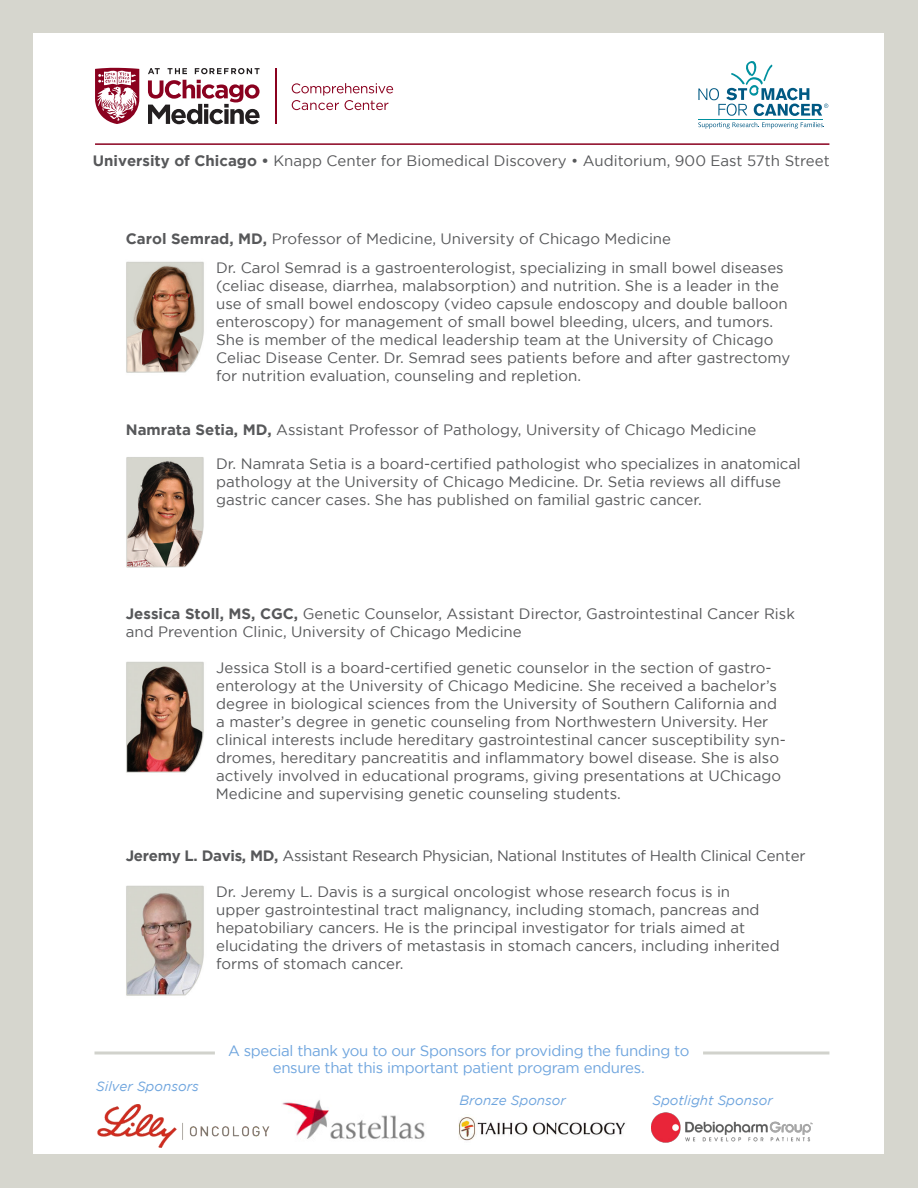
<style>
.page{position:relative;width:918px;height:1188px;background:#d6d6ce}
.page>*{position:absolute;margin:0;border:0;box-sizing:border-box;transform-origin:0 0}
.t1{font:15px/18px "Gotham";color:#57585a}
.t2{font:15px "Gotham";letter-spacing:-.02em;color:#6fa5de}
.t3{font:15px "Gotham";letter-spacing:-.02em;color:#57585a}
.t4{font:italic 13.5px "Gotham";color:#6fa5de}
.s1{font-weight:700}
</style>
<div class="page">
<div style="left:34px;top:34px;width:850px;height:1120px;background:#fff"></div>
<hr style="left:275px;top:68px;width:1px;height:56px;background:#8a011f">
<svg style="left:95px;top:68px;width:44px;height:56px"></svg>
<svg style="left:148px;top:80px;width:112px;height:44px"></svg>
<svg style="left:148px;top:68px;width:12px;height:6px"></svg>
<svg style="left:168px;top:68px;width:19px;height:6px"></svg>
<svg style="left:195px;top:68px;width:65px;height:6px"></svg>
<svg style="left:292px;top:83px;width:101px;height:27px"></svg>
<hr style="left:95px;top:143px;width:734px;height:2px;background:#8a011f">
<hr style="left:698px;top:119px;width:125px;height:1px;background:#00919f">
<svg style="left:698px;top:122px;width:126px;height:7px"></svg>
<svg style="left:698px;top:61px;width:130px;height:55px"></svg>
<hr style="left:94px;top:1052px;width:121px;height:2px;background:#d1d2cc">
<hr style="left:703px;top:1052px;width:126px;height:2px;background:#d1d2cc">
<img style="left:126px;top:261px;width:78px;height:112px">
<img style="left:126px;top:457px;width:78px;height:111px">
<img style="left:126px;top:661px;width:78px;height:112px">
<img style="left:126px;top:885px;width:78px;height:111px">
<img style="left:97px;top:1104px;width:173px;height:43px">
<img style="left:459px;top:1117px;width:166px;height:24px">
<img style="left:282px;top:1100px;width:143px;height:39px">
<img style="left:652px;top:1112px;width:160px;height:31px">
<p class="t1" style="left:93px;top:151px;width:738px"><span class="s1">University of Chicago •</span> Knapp Center for Biomedical Discovery • Auditorium, 900 East 57th Street</p>
<p class="t1" style="left:126px;top:230px;width:547px"><span class="s1">Carol Semrad, MD,</span> Professor of Medicine, University of Chicago Medicine</p>
<p class="t1" style="left:216px;top:258px;width:576px">Dr. Carol Semrad is a gastroenterologist, specializing in small bowel diseases (celiac disease, diarrhea, malabsorption) and nutrition. She is a leader in the use of small bowel endoscopy (video capsule endoscopy and double balloon enteroscopy) for management of small bowel bleeding, ulcers, and tumors.<br>She is member of the medical leadership team at the University of Chicago Celiac Disease Center. Dr. Semrad sees patients before and after gastrectomy for nutrition evaluation, counseling and repletion.</p>
<p class="t1" style="left:126px;top:420px;width:632px"><span class="s1">Namrata Setia, MD,</span> Assistant Professor of Pathology, University of Chicago Medicine</p>
<p class="t1" style="left:216px;top:455px;width:586px">Dr. Namrata Setia is a board-certified pathologist who specializes in anatomical pathology at the University of Chicago Medicine. Dr. Setia reviews all diffuse gastric cancer cases. She has published on familial gastric cancer.</p>
<p class="t1" style="left:126px;top:605px;width:671px"><span class="s1">Jessica Stoll, MS, CGC,</span> Genetic Counselor, Assistant Director, Gastrointestinal Cancer Risk and Prevention Clinic, University of Chicago Medicine</p>
<p class="t1" style="left:216px;top:659px;width:572px">Jessica Stoll is a board-certified genetic counselor in the section of gastro&shy;enterology at the University of Chicago Medicine. She received a bachelor’s degree in biological sciences from the University of Southern California and a master’s degree in genetic counseling from Northwestern University. Her clinical interests include hereditary gastrointestinal cancer susceptibility syn&shy;dromes, hereditary pancreatitis and inflammatory bowel disease. She is also actively involved in educational programs, giving presentations at UChicago Medicine and supervising genetic counseling students.</p>
<p class="t3" style="left:126px;top:847px;width:681px"><span class="s1">Jeremy L. Davis, MD,</span> Assistant Research Physician, National Institutes of Health Clinical Center</p>
<p class="t1" style="left:216px;top:882px;width:565px">Dr. Jeremy L. Davis is a surgical oncologist whose research focus is in<br>upper gastrointestinal tract malignancy, including stomach, pancreas and hepatobiliary cancers. He is the principal investigator for trials aimed at elucidating the drivers of metastasis in stomach cancers, including inherited forms of stomach cancer.</p>
<p class="t4" style="left:96px;top:1079px;width:104px">Silver Sponsors</p>
<p class="t2" style="left:228px;top:1043px;width:463px">A special thank you to our Sponsors for providing the funding to</p>
<p class="t2" style="left:273px;top:1059px;width:373px">ensure that this important patient program endures.</p>
<p class="t4" style="left:459px;top:1093px;width:108px">Bronze Sponsor</p>
<p class="t4" style="left:652px;top:1093px;width:122px">Spotlight Sponsor</p>
</div>
